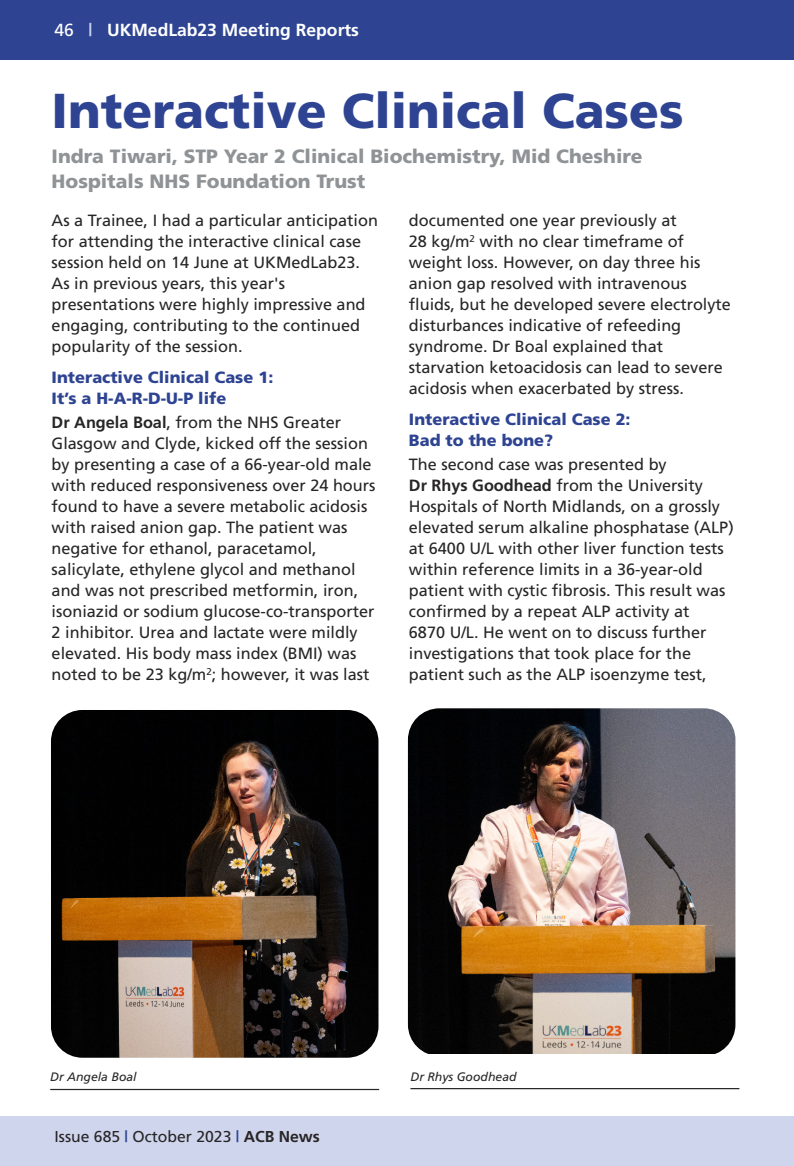
<style>
.page{position:relative;width:794px;height:1166px;background:#fff}
.page>*{position:absolute;margin:0;border:0;box-sizing:border-box;transform-origin:0 0}
.t1{font:900 49px "Frutiger";color:#2e4492}
.t2{font:900 19.25px/24.5px "Frutiger";color:#909396}
.t3{font:700 17.5px "Frutiger";color:#fff}
.t4{font:16.28px/21px "Frutiger";color:#272526}
.t5{font:900 16.28px/21px "Frutiger";color:#2e4492}
.t6{font:15.75px "Frutiger";color:#272526}
.t7{font:italic 12.25px "Frutiger";color:#272526}
.s1{font-weight:400}
.s2{color:#cfd5ec}
.s3{font-weight:700}
.s4{font-weight:700;color:#2e4492}
</style>
<div class="page">
<div style="left:0;top:0;width:794px;height:60px;background:#2e4492"></div>
<div style="left:0;top:1116px;width:794px;height:50px;background:#cfd5ec"></div>
<img style="left:51px;top:710px;width:327px;height:347px;border-radius:32px">
<img style="left:408px;top:708px;width:327px;height:345px">
<hr style="left:50px;top:1089px;width:329px;height:1px;background:#272526">
<hr style="left:410px;top:1088px;width:329px;height:1px;background:#272526">
<p class="t3" style="left:55px;top:23px;width:306px"><span class="s1">46</span> <span class="s2">|</span> UKMedLab23 Meeting Reports</p>
<h1 class="t1" style="left:52px;top:92px;width:633px">Interactive Clinical Cases</h1>
<p class="t2" style="left:52px;top:146px;width:592px">Indra Tiwari, STP Year 2 Clinical Biochemistry, Mid Cheshire<br>Hospitals NHS Foundation Trust</p>
<p class="t4" style="left:52px;top:211px;width:328px">As a Trainee, I had a particular anticipation for attending the interactive clinical case session held on 14 June at UKMedLab23.<br>As in previous years, this year's presentations were highly impressive and engaging, contributing to the continued popularity of the session.</p>
<p class="t5" style="left:52px;top:369px;width:223px">Interactive Clinical Case 1:<br>It’s a H-A-R-D-U-P life</p>
<p class="t4" style="left:52px;top:413px;width:325px"><span class="s3">Dr Angela Boal</span>, from the NHS Greater Glasgow and Clyde, kicked off the session by presenting a case of a 66-year-old male with reduced responsiveness over 24 hours found to have a severe metabolic acidosis with raised anion gap. The patient was negative for ethanol, paracetamol, salicylate, ethylene glycol and methanol and was not prescribed metformin, iron, isoniazid or sodium glucose-co-transporter 2 inhibitor. Urea and lactate were mildly elevated. His body mass index (BMI) was noted to be 23 kg/m<sup>2</sup>; however, it was last</p>
<p class="t4" style="left:409px;top:211px;width:323px">documented one year previously at<br>28 kg/m<sup>2</sup> with no clear timeframe of weight loss. However, on day three his anion gap resolved with intravenous fluids, but he developed severe electrolyte disturbances indicative of refeeding syndrome. Dr Boal explained that starvation ketoacidosis can lead to severe acidosis when exacerbated by stress.</p>
<p class="t5" style="left:409px;top:411px;width:223px">Interactive Clinical Case 2:<br>Bad to the bone?</p>
<p class="t4" style="left:409px;top:455px;width:326px">The second case was presented by<br><span class="s3">Dr Rhys Goodhead</span> from the University Hospitals of North Midlands, on a grossly elevated serum alkaline phosphatase (ALP) at 6400 U/L with other liver function tests within reference limits in a 36-year-old patient with cystic fibrosis. This result was confirmed by a repeat ALP activity at<br>6870 U/L. He went on to discuss further investigations that took place for the patient such as the ALP isoenzyme test,</p>
<p class="t7" style="left:50px;top:1072px;width:88px">Dr Angela Boal</p>
<p class="t7" style="left:410px;top:1071px;width:108px">Dr Rhys Goodhead</p>
<p class="t6" style="left:55px;top:1130px;width:267px">Issue 685 <span class="s4">|</span> October 2023 <span class="s4">|</span> <span class="s3">ACB News</span></p>
</div>
